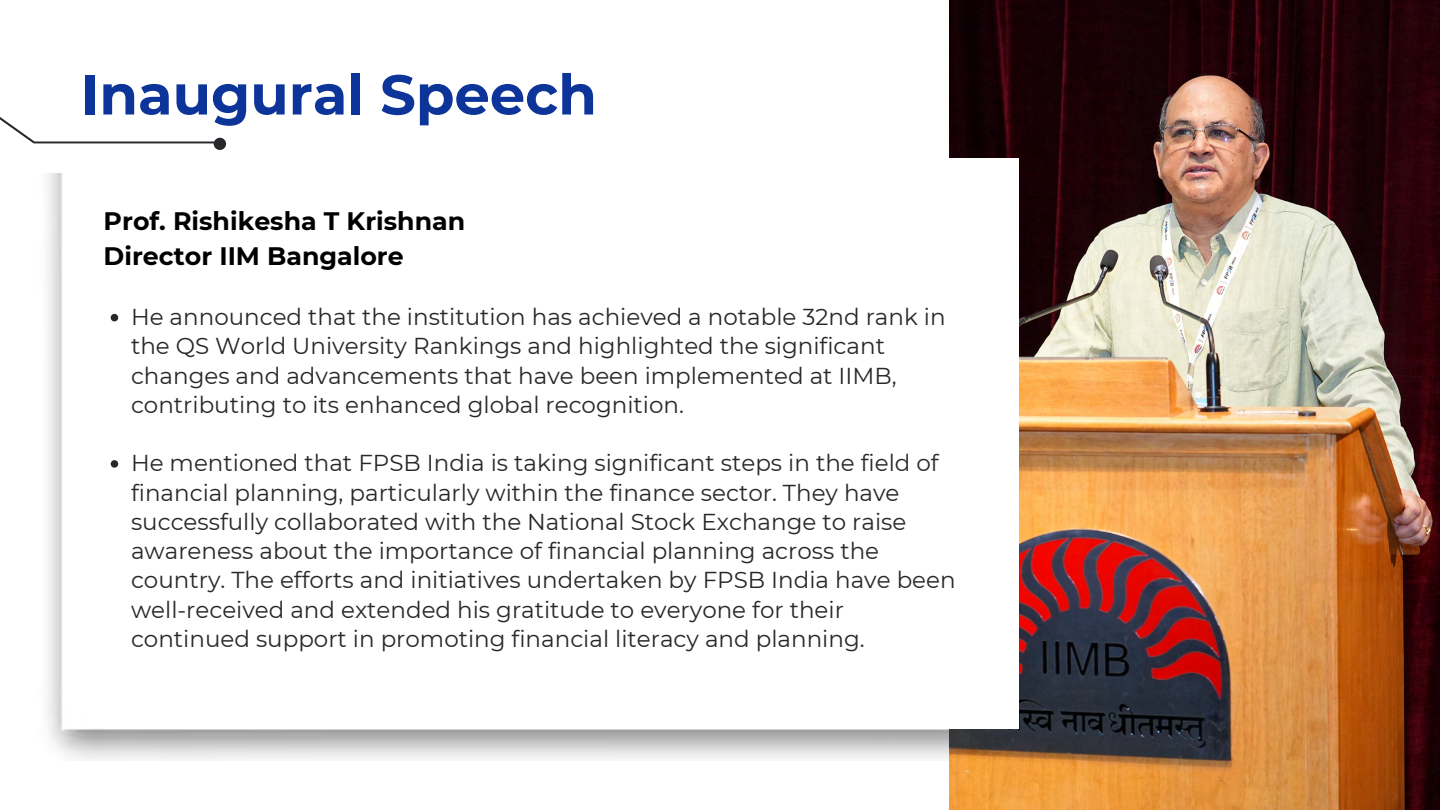
<style>
.page{position:relative;width:1440px;height:810px;background:#fff}
.page>*{position:absolute;margin:0;border:0;box-sizing:border-box;transform-origin:0 0}
.t1{font:700 56px "Montserrat";color:#0c3499}
.t2{font:700 25.3px/35.2px "Montserrat";color:#000}
.t3{font:23px/29.2px "Montserrat";color:#28272b}
</style>
<div class="page">
<img style="left:47px;top:173px;width:902px;height:587px">
<img style="left:949px;top:0;width:491px;height:810px">
<div style="left:104px;top:158px;width:915px;height:571px;background:#fff"></div>
<svg style="left:0;top:117px;width:226px;height:33px"></svg>
<svg style="left:111px;top:314px;width:7px;height:7px"></svg>
<svg style="left:111px;top:460px;width:7px;height:8px"></svg>
<p class="t1" style="left:81px;top:60px;width:517px">Inaugural Speech</p>
<p class="t2" style="left:104px;top:203px;width:363px">Prof. Rishikesha T Krishnan<br>Director IIM Bangalore</p>
<p class="t3" style="left:131px;top:302px;width:816px">He announced that the institution has achieved a notable 32nd rank in the QS World University Rankings and highlighted the significant changes and advancements that have been implemented at IIMB, contributing to its enhanced global recognition.</p>
<h2 class="t3" style="left:131px;top:449px;width:826px">He mentioned that FPSB India is taking significant steps in the field of financial planning, particularly within the finance sector. They have successfully collaborated with the National Stock Exchange to raise awareness about the importance of financial planning across the country. The efforts and initiatives undertaken by FPSB India have been well-received and extended his gratitude to everyone for their continued support in promoting financial literacy and planning.</h2>
</div>
